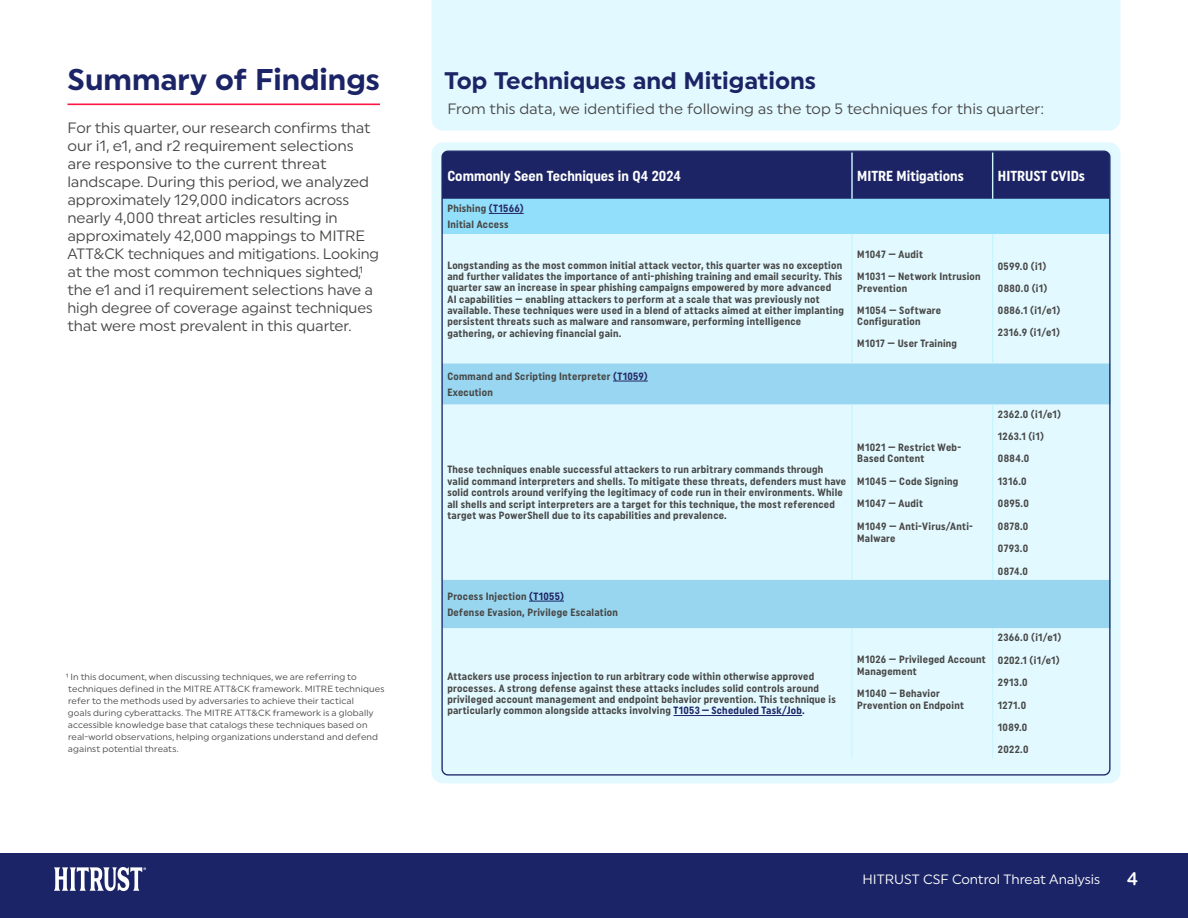
<style>
.page{position:relative;width:1188px;height:918px;background:#fff}
.page>*{position:absolute;margin:0;border:0;box-sizing:border-box;transform-origin:0 0}
.t1{font:700 30px "Uniform";color:#1b2466}
.t2{font:700 24px "Uniform";color:#1c2465}
.t3{font:18px "Arial Rounded MT Bold";color:#fff}
.t4{font:15px/18px "Uniform";letter-spacing:-.005em;color:#474746}
.t5{font:700 14.55px "Uniform Condensed";color:#fff}
.t6{font:13.5px "Uniform";color:#fff}
.t7{font:700 10.5px/22.5px "Uniform Condensed";letter-spacing:.025em;color:#474746}
.t8{font:9px/12px "Uniform";letter-spacing:.01em;color:#474746}
.s1{color:#262965}
.s2{color:#1c2465}
</style>
<div class="page">
<div style="left:431px;top:142px;width:689px;height:641px;background:#e2f9ff;border-radius:12px"></div>
<div style="left:431px;top:0;width:689px;height:131px;background:#e2f9ff"></div>
<div style="left:443px;top:151px;width:666px;height:48px;background:#1c2465"></div>
<div style="left:443px;top:199px;width:666px;height:35px;background:#92dffb"></div>
<div style="left:443px;top:364px;width:666px;height:40px;background:#98d6f1"></div>
<div style="left:443px;top:580px;width:666px;height:48px;background:#98d6ef"></div>
<hr style="left:851px;top:153px;width:2px;height:46px;background:#cef5fe">
<hr style="left:992px;top:153px;width:1px;height:46px;background:#cef5fe">
<hr style="left:1110px;top:153px;width:1px;height:46px;background:#cef5fe">
<hr style="left:851px;top:234px;width:2px;height:130px;background:#c6f5ff">
<hr style="left:992px;top:234px;width:1px;height:130px;background:#c6f5ff">
<hr style="left:851px;top:404px;width:2px;height:176px;background:#c6f5ff">
<hr style="left:992px;top:404px;width:1px;height:176px;background:#c6f5ff">
<hr style="left:851px;top:628px;width:2px;height:131px;background:#cef5ff">
<hr style="left:992px;top:628px;width:1px;height:131px;background:#cef5ff">
<hr style="left:489px;top:213px;width:35px;height:1px;background:#262965">
<hr style="left:613px;top:381px;width:35px;height:1px;background:#262965">
<hr style="left:529px;top:601px;width:35px;height:1px;background:#1c2465">
<hr style="left:674px;top:715px;width:128px;height:1px;background:#1c2465">
<hr style="left:68px;top:104px;width:312px;height:1px;background:#ff1544">
<div style="left:0;top:854px;width:1188px;height:64px;background:#1b2466"></div>
<svg style="left:54px;top:867px;width:92px;height:24px"></svg>
<h1 class="t1" style="left:68px;top:62px;width:314px">Summary of Findings</h1>
<p class="t4" style="left:68px;top:118px;width:313px">For this quarter, our research confirms that our i1, e1, and r2 requirement selections are responsive to the current threat landscape. During this period, we analyzed approximately 129,000 indicators across nearly 4,000 threat articles resulting in approximately 42,000 mappings to MITRE ATT&amp;CK techniques and mitigations. Looking at the most common techniques sighted,¹ the e1 and i1 requirement selections have a high degree of coverage against techniques that were most prevalent in this quarter.</p>
<p class="t8" style="left:66px;top:671px;width:320px">¹ In this document, when discussing techniques, we are referring to techniques defined in the MITRE ATT&amp;CK framework. MITRE techniques refer to the methods used by adversaries to achieve their tactical<br>goals during cyberattacks. The MITRE ATT&amp;CK framework is a globally accessible knowledge base that catalogs these techniques based on real-world observations, helping organizations understand and defend against potential threats.</p>
<h2 class="t2" style="left:444px;top:67px;width:373px">Top Techniques and Mitigations</h2>
<h3 class="t4" style="left:447px;top:100px;width:598px">From this data, we identified the following as the top 5 techniques for this quarter:</h3>
<h3 class="t5" style="left:447px;top:167px;width:235px">Commonly Seen Techniques in Q4 2024</h3>
<h3 class="t5" style="left:857px;top:167px;width:108px">MITRE Mitigations</h3>
<h3 class="t5" style="left:998px;top:167px;width:88px">HITRUST CVIDs</h3>
<p class="t7" style="left:447px;top:201px;width:78px;line-height:15.9px">Phishing <span class="s1">(T1566)<br></span>Initial Access</p>
<p class="t7" style="left:447px;top:259px;width:398px;line-height:11.4px">Longstanding as the most common initial attack vector, this quarter was no exception and further validates the importance of anti-phishing training and email security. This quarter saw an increase in spear phishing campaigns empowered by more advanced<br>AI capabilities — enabling attackers to perform at a scale that was previously not available. These techniques were used in a blend of attacks aimed at either implanting persistent threats such as malware and ransomware, performing intelligence gathering, or achieving financial gain.</p>
<p class="t7" style="left:857px;top:244px;width:125px;line-height:21.9px">M1047 — Audit<br>M1031 — Network Intrusion</p>
<p class="t7" style="left:998px;top:255px;width:64px;line-height:21.9px">0599.0 (i1)<br>0880.0 (i1)<br>0886.1 (i1/e1)<br>2316.9 (i1/e1)</p>
<p class="t7" style="left:857px;top:277px;width:86px;line-height:21.9px">Prevention<br>M1054 — Software</p>
<p class="t7" style="left:857px;top:310px;width:101px;line-height:21.9px">Configuration<br>M1017 — User Training</p>
<p class="t7" style="left:447px;top:368px;width:202px;line-height:15.9px">Command and Scripting Interpreter <span class="s1">(T1059)<br></span>Execution</p>
<p class="t7" style="left:447px;top:464px;width:400px;line-height:11.4px">These techniques enable successful attackers to run arbitrary commands through valid command interpreters and shells. To mitigate these threats, defenders must have solid controls around verifying the legitimacy of code run in their environments. While all shells and script interpreters are a target for this technique, the most referenced target was PowerShell due to its capabilities and prevalence.</p>
<p class="t7" style="left:857px;top:441px;width:105px;line-height:11.9px">M1021 — Restrict Web-<br>Based Content</p>
<p class="t7" style="left:857px;top:470px;width:117px">M1045 — Code Signing<br>M1047 — Audit<br>M1049 — Anti-Virus/Anti-</p>
<p class="t7" style="left:857px;top:527px;width:40px">Malware</p>
<p class="t7" style="left:447px;top:588px;width:172px;line-height:15.9px">Process Injection <span class="s2">(T1055)<br></span>Defense Evasion, Privilege Escalation</p>
<p class="t7" style="left:447px;top:671px;width:390px;line-height:11.4px">Attackers use process injection to run arbitrary code within otherwise approved processes. A strong defense against these attacks includes solid controls around privileged account management and endpoint behavior prevention. This technique is particularly common alongside attacks involving <span class="s2">T1053 — Scheduled Task/Job.</span></p>
<p class="t7" style="left:857px;top:653px;width:130px;line-height:11.9px">M1026 — Privileged Account<br>Management</p>
<p class="t7" style="left:857px;top:688px;width:108px;line-height:11.9px">M1040 — Behavior<br>Prevention on Endpoint</p>
<p class="t7" style="left:998px;top:402px;width:65px">2362.0 (i1/e1)<br>1263.1 (i1)<br>0884.0<br>1316.0<br>0895.0<br>0878.0<br>0793.0<br>0874.0</p>
<p class="t7" style="left:998px;top:626px;width:65px">2366.0 (i1/e1)<br>0202.1 (i1/e1)<br>2913.0<br>1271.0<br>1089.0<br>2022.0</p>
<p class="t6" style="left:862px;top:871px;width:239px">HITRUST CSF Control Threat Analysis</p>
<h3 class="t3" style="left:1127px;top:868px;width:12px">4</h3>
</div>
